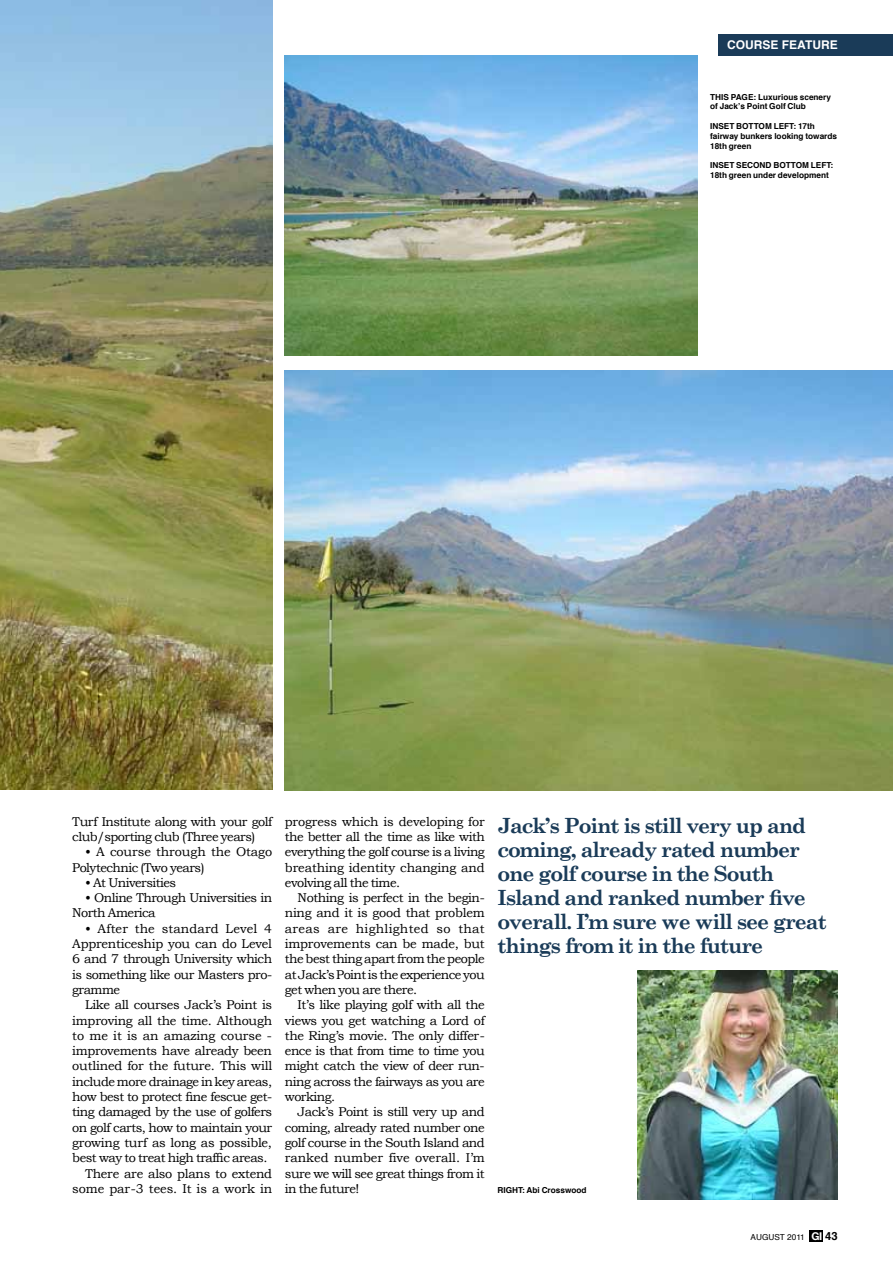
<style>
.page{position:relative;width:893px;height:1263px;background:#fff}
.page>*{position:absolute;margin:0;border:0;box-sizing:border-box;transform-origin:0 0}
.t1{font:700 21px/24px "Century Schoolbook";letter-spacing:-.05em;color:#1a3b58}
.t2{font:12.75px/15.3px "Bookman Old Style";letter-spacing:-.04em;color:#000;text-align:justify}
.t3{font:12.75px/15.3px "Bookman Old Style";letter-spacing:-.005em;color:#000}
.t4{font:12.75px "Bookman Old Style";letter-spacing:-.015em;color:#000}
.t5{font:12.75px "Bookman Old Style";letter-spacing:-.02em;color:#000}
.t6{font:12.75px "Bookman Old Style";letter-spacing:-.01em;color:#000}
.t7{font:700 12px "Helvetica";color:#fff}
.t8{font:700 8.25px/9.8px "Helvetica";color:#000}
.t9{font:8.25px "Helvetica";color:#000}
.s1{font-family:"Helvetica Neue";font-weight:700;font-size:10.8px;color:#fff}
.s2{font-weight:700;font-size:11.25px}
</style>
<div class="page">
<div style="left:809px;top:1230px;width:14px;height:11px;background:#000"></div>
<img style="left:285px;top:371px;width:608px;height:420px">
<img style="left:0;top:0;width:272px;height:789px">
<img style="left:285px;top:55px;width:412px;height:301px">
<img style="left:638px;top:970px;width:200px;height:229px">
<div style="left:719px;top:34px;width:174px;height:21px;background:#1a3b58"></div>
<p class="t7" style="left:727px;top:35px;width:103px">COURSE FEATURE</p>
<p class="t8" style="left:710px;top:92px;width:122px">THIS PAGE: Luxurious scenery of Jack’s Point Golf Club</p>
<p class="t8" style="left:710px;top:121px;width:39px">INSET BOTTO</p>
<p class="t8" style="left:710px;top:121px;width:128px;text-indent:55px">M LEFT: 17th fairway bunkers looking towards<br>18th green</p>
<p class="t8" style="left:710px;top:160px;width:76px">INSET SECOND BOTTO</p>
<p class="t8" style="left:710px;top:160px;width:125px;text-indent:92px">M LEFT:<br>18th green under development</p>
<p class="t2" style="left:72px;top:814px;width:201px">Turf Institute along with your golf club/sporting club (Three years)</p>
<p class="t3" style="left:72px;top:844px;width:201px;text-indent:13px">• A course through the Otago<br>Polytechnic (Two years)</p>
<p class="t2" style="left:85px;top:875px;width:93px">• At Universities</p>
<p class="t2" style="left:72px;top:890px;width:201px;text-indent:13px">• Online Through Universities in<br>North America</p>
<p class="t2" style="left:72px;top:921px;width:201px;text-indent:13px">• After the standard Level 4<br>Apprenticeship you can do Level 6 and 7 through University which is something like our Masters pro&shy;gramme</p>
<p class="t2" style="left:85px;top:997px;width:189px">Like all courses Jack’s Point is</p>
<p class="t4" style="left:72px;top:1013px;width:201px">improving all the time. Although</p>
<p class="t3" style="left:72px;top:1028px;width:201px">to me it is an amazing course -</p>
<p class="t2" style="left:72px;top:1043px;width:201px">improvements have already been</p>
<p class="t4" style="left:72px;top:1059px;width:201px">outlined for the future. This will</p>
<p class="t2" style="left:72px;top:1074px;width:201px">include more drainage in key areas,</p>
<p class="t2" style="left:72px;top:1089px;width:201px">how best to protect fine fescue get-</p>
<p class="t2" style="left:72px;top:1104px;width:201px">ting damaged by the use of golfers</p>
<p class="t2" style="left:72px;top:1120px;width:201px">on golf carts, how to maintain your</p>
<p class="t5" style="left:72px;top:1135px;width:201px">growing turf as long as possible,</p>
<p class="t2" style="left:72px;top:1150px;width:197px">best way to treat high traffic areas.</p>
<p class="t5" style="left:85px;top:1166px;width:189px">There are also plans to extend</p>
<p class="t6" style="left:72px;top:1181px;width:201px">some par-3 tees. It is a work in</p>
<p class="t2" style="left:285px;top:814px;width:201px">progress which is developing for the better all the time as like with everything the golf course is a living breathing identity changing and evolving all the time.</p>
<p class="t2" style="left:285px;top:890px;width:201px;text-indent:13px">Nothing is perfect in the begin&shy;ning and it is good that problem areas are highlighted so that improvements can be made, but the best thing apart from the people at Jack’s Point is the experience you get when you are there.</p>
<p class="t2" style="left:285px;top:997px;width:201px;text-indent:13px">It’s like playing golf with all the views you get watching a Lord of the Ring’s movie. The only differ&shy;ence is that from time to time you might catch the view of deer run&shy;ning across the fairways as you are working.</p>
<p class="t2" style="left:285px;top:1104px;width:201px;text-indent:13px">Jack’s Point is still very up and coming, already rated number one golf course in the South Island and ranked number five overall. I’m sure we will see great things from it in the future!</p>
<h1 class="t1" style="left:497px;top:813px;width:331px">Jack’s Point is still very up and coming, already rated number one golf course in the South<br>Island and ranked number five overall. I’m sure we will see great things from it in the future</h1>
<p class="t8" style="left:497px;top:1185px;width:91px">RIGHT: Abi Crosswood</p>
<p class="t9" style="left:751px;top:1231px;width:89px">AUGUST 2011 <span class="s1">GI</span> <span class="s2">43</span></p>
</div>
